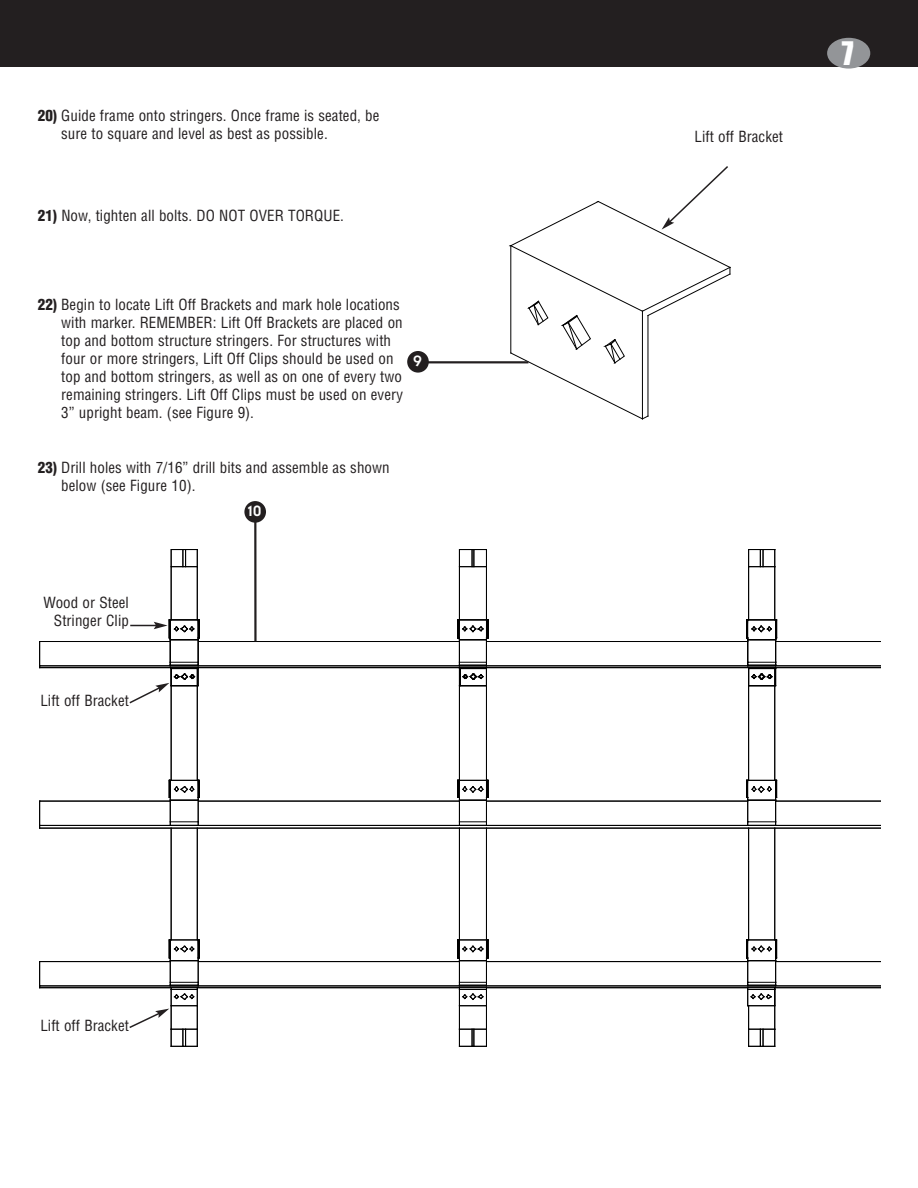
<style>
.page{position:relative;width:918px;height:1188px;background:#fff}
.page>*{position:absolute;margin:0;border:0;box-sizing:border-box;transform-origin:0 0}
.t1{font:30px "Impact";color:#fff}
.t2{font:16.5px "Insignia";color:#fff}
.t3{font:condensed 15px/18px "Helvetica";letter-spacing:.005em;color:#231f20}
.s1{font-weight:900}
</style>
<div class="page">
<div style="left:0;top:0;width:918px;height:68px;background:#231f20"></div>
<div style="left:827px;top:38px;width:43px;height:31px;background:#939598;border-radius:50%"></div>
<svg style="left:39px;top:549px;width:841px;height:440px"></svg>
<hr style="left:748px;top:828px;width:1px;height:112px;background:#000">
<hr style="left:748px;top:686px;width:1px;height:94px;background:#000">
<hr style="left:748px;top:567px;width:1px;height:53px;background:#000">
<hr style="left:774px;top:567px;width:1px;height:53px;background:#000">
<hr style="left:774px;top:686px;width:1px;height:94px;background:#000">
<hr style="left:774px;top:828px;width:1px;height:112px;background:#000">
<svg style="left:748px;top:549px;width:27px;height:18px"></svg>
<hr style="left:171px;top:828px;width:1px;height:112px;background:#000">
<hr style="left:171px;top:686px;width:1px;height:94px;background:#000">
<hr style="left:171px;top:567px;width:1px;height:53px;background:#000">
<hr style="left:197px;top:567px;width:1px;height:53px;background:#000">
<hr style="left:197px;top:686px;width:1px;height:94px;background:#000">
<hr style="left:197px;top:828px;width:1px;height:112px;background:#000">
<svg style="left:171px;top:549px;width:27px;height:18px"></svg>
<hr style="left:459px;top:828px;width:1px;height:112px;background:#000">
<hr style="left:459px;top:686px;width:1px;height:94px;background:#000">
<hr style="left:459px;top:567px;width:1px;height:53px;background:#000">
<hr style="left:486px;top:567px;width:1px;height:53px;background:#000">
<hr style="left:486px;top:686px;width:1px;height:94px;background:#000">
<hr style="left:486px;top:828px;width:1px;height:112px;background:#000">
<svg style="left:459px;top:549px;width:28px;height:18px"></svg>
<hr style="left:40px;top:986px;width:840px;height:1px;background:#000">
<svg style="left:39px;top:962px;width:1px;height:26px"></svg>
<hr style="left:40px;top:961px;width:130px;height:1px;background:#000">
<hr style="left:198px;top:961px;width:261px;height:1px;background:#000">
<hr style="left:486px;top:961px;width:262px;height:1px;background:#000">
<hr style="left:776px;top:961px;width:104px;height:1px;background:#000">
<hr style="left:40px;top:987px;width:840px;height:1px;background:#000">
<hr style="left:40px;top:825px;width:840px;height:1px;background:#000">
<svg style="left:39px;top:801px;width:1px;height:27px"></svg>
<hr style="left:40px;top:801px;width:130px;height:1px;background:#000">
<hr style="left:198px;top:801px;width:261px;height:1px;background:#000">
<hr style="left:486px;top:801px;width:262px;height:1px;background:#000">
<hr style="left:776px;top:801px;width:104px;height:1px;background:#000">
<hr style="left:40px;top:828px;width:840px;height:1px;background:#000">
<svg style="left:169px;top:780px;width:31px;height:45px"></svg>
<svg style="left:457px;top:940px;width:32px;height:107px"></svg>
<svg style="left:747px;top:940px;width:30px;height:107px"></svg>
<svg style="left:457px;top:780px;width:32px;height:45px"></svg>
<svg style="left:747px;top:780px;width:30px;height:45px"></svg>
<hr style="left:40px;top:666px;width:840px;height:1px;background:#000">
<svg style="left:39px;top:642px;width:1px;height:26px"></svg>
<hr style="left:40px;top:641px;width:130px;height:1px;background:#000">
<hr style="left:198px;top:641px;width:261px;height:1px;background:#000">
<hr style="left:486px;top:641px;width:262px;height:1px;background:#000">
<hr style="left:776px;top:641px;width:104px;height:1px;background:#000">
<hr style="left:40px;top:667px;width:840px;height:1px;background:#000">
<svg style="left:457px;top:620px;width:32px;height:66px"></svg>
<svg style="left:747px;top:620px;width:30px;height:66px"></svg>
<hr style="left:424px;top:361px;width:104px;height:2px;background:#231f20">
<div style="left:407px;top:351px;width:22px;height:22px;background:#231f20;border-radius:50%"></div>
<hr style="left:254px;top:509px;width:3px;height:132px;background:#231f20">
<div style="left:244px;top:501px;width:22px;height:22px;background:#231f20;border-radius:50%"></div>
<svg style="left:511px;top:166px;width:220px;height:253px"></svg>
<svg style="left:128px;top:620px;width:72px;height:85px"></svg>
<svg style="left:128px;top:940px;width:72px;height:107px"></svg>
<p class="t3" style="left:61px;top:107px;width:320px;text-indent:-23px"><span class="s1">20)</span> Guide frame onto stringers. Once frame is seated, be sure to square and level as best as possible.</p>
<p class="t3" style="left:38px;top:207px;width:308px"><span class="s1">21)</span> Now, tighten all bolts. DO NOT OVER TORQUE.</p>
<p class="t3" style="left:61px;top:295px;width:343px;text-indent:-23px"><span class="s1">22)</span> Begin to locate Lift Off Brackets and mark hole locations with marker. REMEMBER: Lift Off Brackets are placed on top and bottom structure stringers. For structures with four or more stringers, Lift Off Clips should be used on top and bottom stringers, as well as on one of every two remaining stringers. Lift Off Clips must be used on every 3” upright beam. (see Figure 9).</p>
<p class="t2" style="left:413px;top:355px;width:10px">9</p>
<p class="t3" style="left:61px;top:459px;width:330px;text-indent:-23px"><span class="s1">23)</span> Drill holes with 7/16” drill bits and assemble as shown below (see Figure 10).</p>
<p class="t2" style="left:248px;top:506px;width:16px">10</p>
<p class="t3" style="left:43px;top:594px;width:87px;text-align:right">Wood or Steel<br>Stringer Clip</p>
<p class="t3" style="left:40px;top:692px;width:90px">Lift off Bracket</p>
<p class="t3" style="left:40px;top:1017px;width:90px">Lift off Bracket</p>
<p class="t3" style="left:694px;top:128px;width:90px">Lift off Bracket</p>
<h1 class="t1" style="left:842px;top:37px;width:13px">7</h1>
</div>
